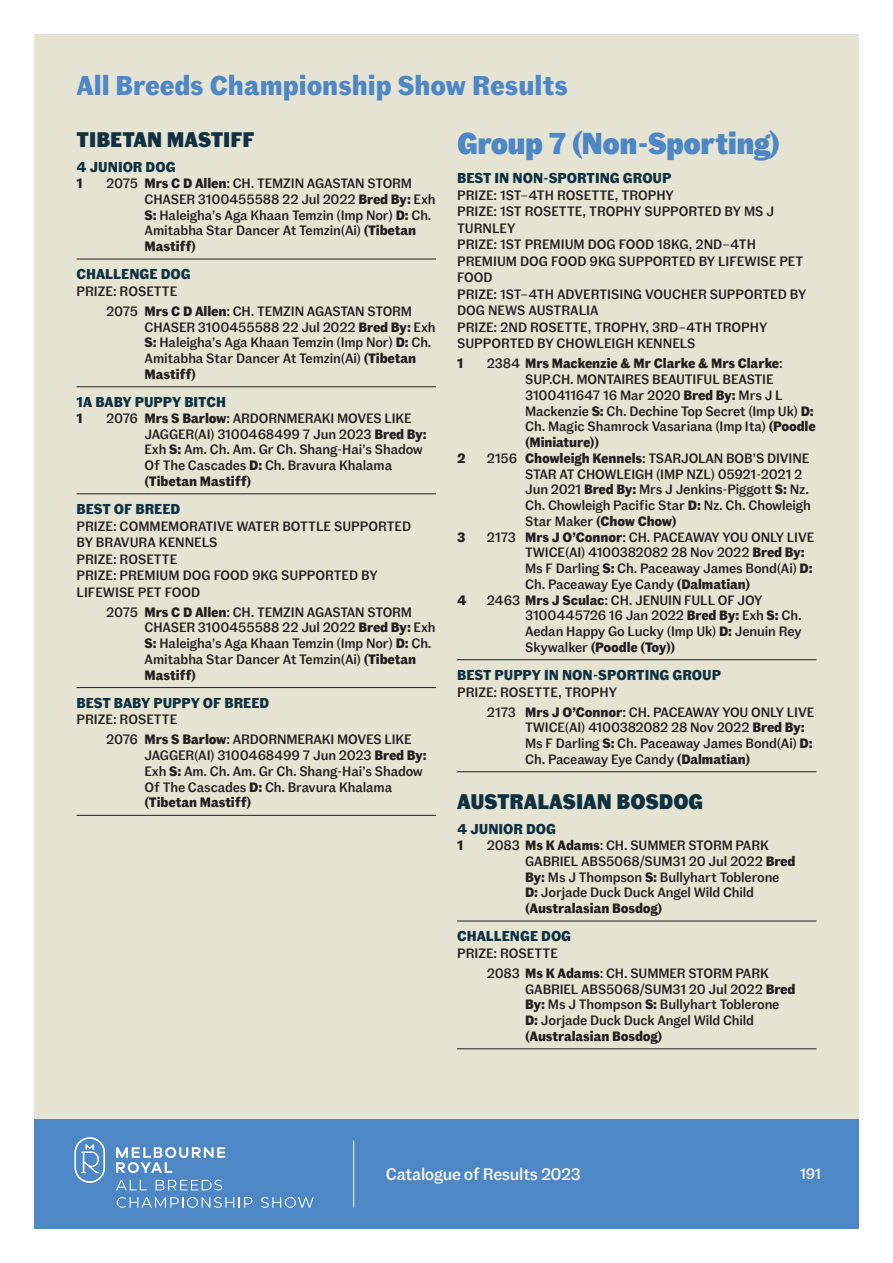
<style>
.page{position:relative;width:893px;height:1263px;background:#fff}
.page>*{position:absolute;margin:0;border:0;box-sizing:border-box;transform-origin:0 0}
.t1{font:900 30px "Fann Grotesque Pro";letter-spacing:-.02em;color:#4d87c6}
.t2{font:700 27px "Fann Grotesque Pro";color:#4d87c6}
.t3{font:900 21px "Fann Grotesque Pro";color:#0f3142}
.t4{font:500 16.65px "Fann Grotesque Pro";letter-spacing:-.02em;color:#f5f5ee}
.t5{font:500 15px "Fann Grotesque Pro";color:#f5f5ee}
.t6{font:700 14.25px "Fann Grotesque Pro";color:#0f3142}
.t7{font:500 13.5px/15.8px "Fann Grotesque Pro";letter-spacing:-.01em;color:#231f20}
.t8{font:700 13.5px "Fann Grotesque Pro";color:#231f20}
.s1{font-weight:700}
</style>
<div class="page">
<div style="left:34px;top:1118px;width:825px;height:111px;background:#4d87c6"></div>
<svg style="left:75px;top:1137px;width:30px;height:46px"></svg>
<svg style="left:116px;top:1147px;width:109px;height:26px"></svg>
<svg style="left:116px;top:1180px;width:31px;height:10px"></svg>
<svg style="left:156px;top:1180px;width:66px;height:10px"></svg>
<svg style="left:117px;top:1197px;width:135px;height:11px"></svg>
<svg style="left:261px;top:1197px;width:53px;height:11px"></svg>
<div style="left:34px;top:34px;width:825px;height:1084px;background:#e5e3d1"></div>
<hr style="left:353px;top:1140px;width:1px;height:67px;background:#f5f5ee">
<hr style="left:77px;top:259px;width:359px;height:1px;background:#231f20">
<hr style="left:77px;top:386px;width:359px;height:1px;background:#231f20">
<hr style="left:77px;top:493px;width:359px;height:1px;background:#231f20">
<hr style="left:77px;top:687px;width:359px;height:1px;background:#231f20">
<hr style="left:77px;top:815px;width:359px;height:1px;background:#231f20">
<hr style="left:457px;top:659px;width:359px;height:1px;background:#231f20">
<hr style="left:457px;top:771px;width:359px;height:1px;background:#231f20">
<hr style="left:457px;top:921px;width:359px;height:1px;background:#231f20">
<hr style="left:457px;top:1048px;width:359px;height:1px;background:#231f20">
<h2 class="t2" style="left:77px;top:70px;width:493px">All Breeds Championship Show Results</h2>
<h3 class="t3" style="left:77px;top:127px;width:180px">TIBETAN MASTIFF</h3>
<p class="t6" style="left:77px;top:159px;width:101px">4 JUNIOR DOG</p>
<p class="t8" style="left:77px;top:175px;width:8px">1</p>
<p class="t7" style="left:145px;top:176px;width:292px;text-indent:-38px">2075 <span class="s1">Mrs C D Allen</span>: CH. TEMZIN AGASTAN STORM CHASER 3100455588 22 Jul 2022 <span class="s1">Bred By:</span> Exh <span class="s1">S:</span> Haleigha’s Aga Khaan Temzin (Imp Nor) <span class="s1">D:</span> Ch.<br>Amitabha Star Dancer At Temzin(Ai) <span class="s1">(Tibetan Mastiff)</span></p>
<p class="t6" style="left:77px;top:266px;width:116px">CHALLENGE DOG</p>
<p class="t7" style="left:106px;top:282px;width:307px;line-height:20px;text-indent:-30px">PRIZE: ROSETTE<br>2075 <span class="s1">Mrs C D Allen</span>: CH. TEMZIN AGASTAN STORM</p>
<p class="t7" style="left:145px;top:319px;width:292px">CHASER 3100455588 22 Jul 2022 <span class="s1">Bred By:</span> Exh <span class="s1">S:</span> Haleigha’s Aga Khaan Temzin (Imp Nor) <span class="s1">D:</span> Ch.<br>Amitabha Star Dancer At Temzin(Ai) <span class="s1">(Tibetan Mastiff)</span></p>
<p class="t6" style="left:77px;top:394px;width:151px">1A BABY PUPPY BITCH</p>
<p class="t8" style="left:77px;top:410px;width:8px">1</p>
<p class="t7" style="left:145px;top:411px;width:284px;text-indent:-38px">2076 <span class="s1">Mrs S Barlow</span>: ARDORNMERAKI MOVES LIKE JAGGER(AI) 3100468499 7 Jun 2023 <span class="s1">Bred By:<br></span>Exh <span class="s1">S:</span> Am. Ch. Am. Gr Ch. Shang-Hai’s Shadow Of The Cascades <span class="s1">D:</span> Ch. Bravura Khalama <span class="s1">(Tibetan Mastiff)</span></p>
<p class="t6" style="left:77px;top:501px;width:105px">BEST OF BREED</p>
<p class="t7" style="left:77px;top:518px;width:336px;line-height:16.5px">PRIZE: COMMEMORATIVE WATER BOTTLE SUPPORTED<br>BY BRAVURA KENNELS<br>PRIZE: ROSETTE<br>PRIZE: PREMIUM DOG FOOD 9KG SUPPORTED BY<br>LIFEWISE PET FOOD</p>
<p class="t7" style="left:145px;top:604px;width:292px;text-indent:-38px">2075 <span class="s1">Mrs C D Allen</span>: CH. TEMZIN AGASTAN STORM CHASER 3100455588 22 Jul 2022 <span class="s1">Bred By:</span> Exh <span class="s1">S:</span> Haleigha’s Aga Khaan Temzin (Imp Nor) <span class="s1">D:</span> Ch.<br>Amitabha Star Dancer At Temzin(Ai) <span class="s1">(Tibetan Mastiff)</span></p>
<p class="t6" style="left:77px;top:694px;width:194px">BEST BABY PUPPY OF BREED</p>
<p class="t7" style="left:106px;top:710px;width:307px;line-height:20px;text-indent:-30px">PRIZE: ROSETTE<br>2076 <span class="s1">Mrs S Barlow</span>: ARDORNMERAKI MOVES LIKE</p>
<p class="t7" style="left:145px;top:748px;width:284px">JAGGER(AI) 3100468499 7 Jun 2023 <span class="s1">Bred By:<br></span>Exh <span class="s1">S:</span> Am. Ch. Am. Gr Ch. Shang-Hai’s Shadow Of The Cascades <span class="s1">D:</span> Ch. Bravura Khalama <span class="s1">(Tibetan Mastiff)</span></p>
<h1 class="t1" style="left:457px;top:126px;width:325px">Group 7 (Non-Sporting)</h1>
<p class="t6" style="left:457px;top:170px;width:216px">BEST IN NON-SPORTING GROUP</p>
<p class="t7" style="left:457px;top:187px;width:351px;line-height:16.5px">PRIZE: 1ST–4TH ROSETTE, TROPHY<br>PRIZE: 1ST ROSETTE, TROPHY SUPPORTED BY MS J<br>TURNLEY<br>PRIZE: 1ST PREMIUM DOG FOOD 18KG, 2ND–4TH<br>PREMIUM DOG FOOD 9KG SUPPORTED BY LIFEWISE PET<br>FOOD<br>PRIZE: 1ST–4TH ADVERTISING VOUCHER SUPPORTED BY<br>DOG NEWS AUSTRALIA<br>PRIZE: 2ND ROSETTE, TROPHY, 3RD–4TH TROPHY<br>SUPPORTED BY CHOWLEIGH KENNELS</p>
<p class="t8" style="left:457px;top:355px;width:8px">1</p>
<p class="t7" style="left:525px;top:356px;width:292px;text-indent:-38px">2384 <span class="s1">Mrs Mackenzie &amp; Mr Clarke &amp; Mrs Clarke</span>:<br>SUP.CH. MONTAIRES BEAUTIFUL BEASTIE 3100411647 16 Mar 2020 <span class="s1">Bred By:</span> Mrs J L Mackenzie <span class="s1">S:</span> Ch. Dechine Top Secret (Imp Uk) <span class="s1">D:<br></span>Ch. Magic Shamrock Vasariana (Imp Ita) <span class="s1">(Poodle (Miniature))</span></p>
<p class="t8" style="left:457px;top:450px;width:10px">2</p>
<p class="t7" style="left:525px;top:451px;width:287px;text-indent:-38px">2156 <span class="s1">Chowleigh Kennels</span>: TSARJOLAN BOB’S DIVINE STAR AT CHOWLEIGH (IMP NZL) 05921-2021 2<br>Jun 2021 <span class="s1">Bred By:</span> Mrs J Jenkins-Piggott <span class="s1">S:</span> Nz.<br>Ch. Chowleigh Pacific Star <span class="s1">D:</span> Nz. Ch. Chowleigh Star Maker <span class="s1">(Chow Chow)</span></p>
<p class="t8" style="left:457px;top:529px;width:10px">3</p>
<p class="t7" style="left:525px;top:529px;width:291px;text-indent:-38px">2173 <span class="s1">Mrs J O’Connor</span>: CH. PACEAWAY YOU ONLY LIVE TWICE(AI) 4100382082 28 Nov 2022 <span class="s1">Bred By:<br></span>Ms F Darling <span class="s1">S:</span> Ch. Paceaway James Bond(Ai) <span class="s1">D:<br></span>Ch. Paceaway Eye Candy <span class="s1">(Dalmatian)</span></p>
<p class="t8" style="left:457px;top:592px;width:11px">4</p>
<p class="t7" style="left:525px;top:592px;width:278px;text-indent:-38px">2463 <span class="s1">Mrs J Sculac</span>: CH. JENUIN FULL OF JOY 3100445726 16 Jan 2022 <span class="s1">Bred By:</span> Exh <span class="s1">S:</span> Ch.<br>Aedan Happy Go Lucky (Imp Uk) <span class="s1">D:</span> Jenuin Rey Skywalker <span class="s1">(Poodle (Toy))</span></p>
<p class="t6" style="left:457px;top:666px;width:265px">BEST PUPPY IN NON-SPORTING GROUP</p>
<p class="t7" style="left:487px;top:682px;width:329px;line-height:20px;text-indent:-30px">PRIZE: ROSETTE, TROPHY<br>2173 <span class="s1">Mrs J O’Connor</span>: CH. PACEAWAY YOU ONLY LIVE</p>
<p class="t7" style="left:525px;top:720px;width:289px">TWICE(AI) 4100382082 28 Nov 2022 <span class="s1">Bred By:<br></span>Ms F Darling <span class="s1">S:</span> Ch. Paceaway James Bond(Ai) <span class="s1">D:<br></span>Ch. Paceaway Eye Candy <span class="s1">(Dalmatian)</span></p>
<h3 class="t3" style="left:457px;top:789px;width:248px">AUSTRALASIAN BOSDOG</h3>
<p class="t6" style="left:457px;top:821px;width:101px">4 JUNIOR DOG</p>
<p class="t8" style="left:457px;top:837px;width:8px">1</p>
<p class="t7" style="left:525px;top:838px;width:272px;text-indent:-38px">2083 <span class="s1">Ms K Adams</span>: CH. SUMMER STORM PARK GABRIEL ABS5068/SUM31 20 Jul 2022 <span class="s1">Bred By:</span> Ms J Thompson <span class="s1">S:</span> Bullyhart Toblerone <span class="s1">D:</span> Jorjade Duck Duck Angel Wild Child <span class="s1">(Australasian Bosdog)</span></p>
<p class="t6" style="left:457px;top:928px;width:116px">CHALLENGE DOG</p>
<p class="t7" style="left:487px;top:943px;width:283px;line-height:20px;text-indent:-30px">PRIZE: ROSETTE<br>2083 <span class="s1">Ms K Adams</span>: CH. SUMMER STORM PARK</p>
<p class="t7" style="left:525px;top:981px;width:272px">GABRIEL ABS5068/SUM31 20 Jul 2022 <span class="s1">Bred By:</span> Ms J Thompson <span class="s1">S:</span> Bullyhart Toblerone <span class="s1">D:</span> Jorjade Duck Duck Angel Wild Child <span class="s1">(Australasian Bosdog)</span></p>
<p class="t4" style="left:386px;top:1164px;width:197px">Catalogue of Results 2023</p>
<p class="t5" style="left:800px;top:1165px;width:23px">191</p>
</div>
